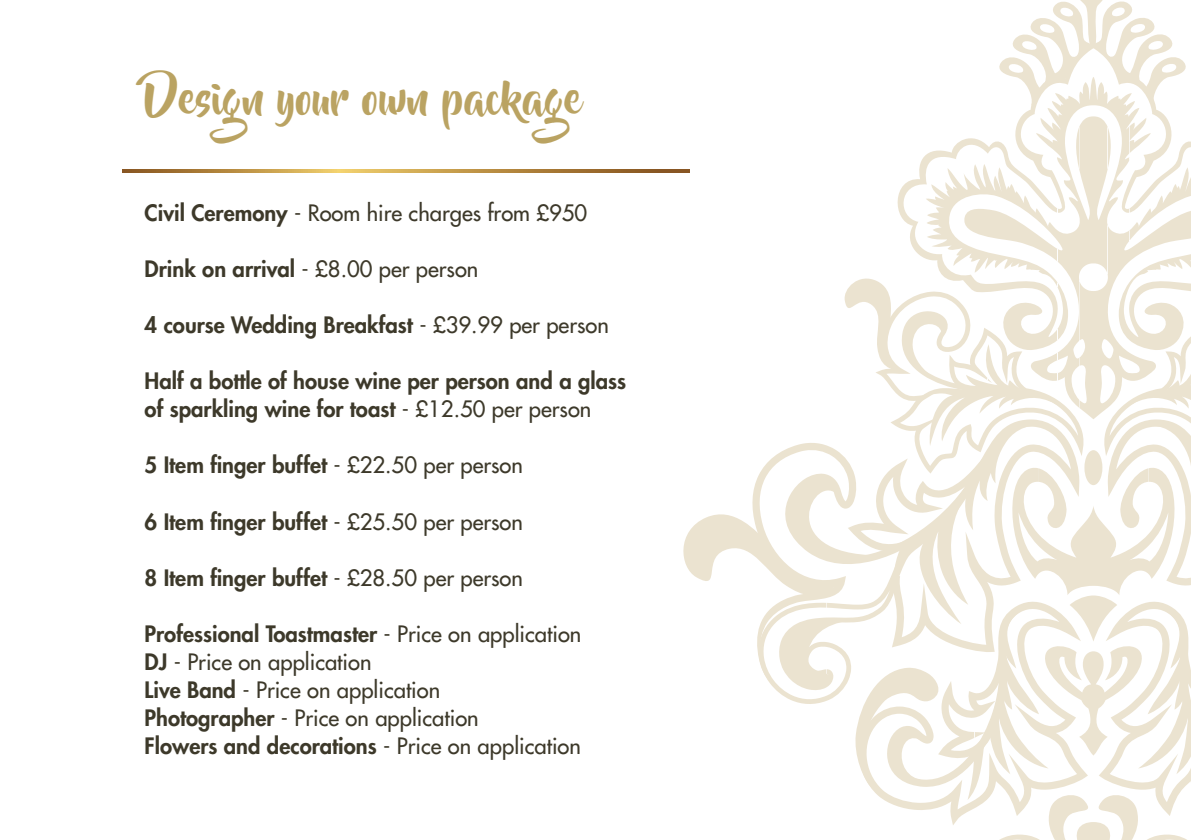
<style>
.page{position:relative;width:1191px;height:840px;background:#fff}
.page>*{position:absolute;margin:0;border:0;box-sizing:border-box;transform-origin:0 0}
.t1{font:44px "Beyond The Mountains";color:#baa362}
.t2{font:22px/28px "Futura";color:#3d392a}
.t3{font:800 22px/28px "Futura";color:#3d392a}
.s1{font-weight:800}
.s2{font-weight:400}
</style>
<div class="page">
<svg style="left:897px;top:106px;width:294px;height:166px"></svg>
<svg style="left:999px;top:0;width:187px;height:106px"></svg>
<svg style="left:683px;top:272px;width:508px;height:567px"></svg>
<svg style="left:122px;top:170px;width:567px;height:2px"></svg>
<h1 class="t1" style="left:145px;top:74px;width:438px">Design your own package</h1>
<p class="t2" style="left:145px;top:199px;width:444px"><span class="s1">Civil Ceremony</span> - Room hire charges from £950</p>
<p class="t2" style="left:145px;top:255px;width:335px"><span class="s1">Drink on arrival</span> - £8.00 per person</p>
<p class="t3" style="left:145px;top:310px;width:466px">4 course Wedding Breakfast <span class="s2">- £39.99 per person</span></p>
<p class="t3" style="left:145px;top:366px;width:483px">Half a bottle of house wine per person and a glass of sparkling wine for toast <span class="s2">- £12.50 per person</span></p>
<p class="t3" style="left:145px;top:450px;width:380px">5 Item finger buffet <span class="s2">- £22.50 per person</span></p>
<p class="t3" style="left:145px;top:506px;width:380px">6 Item finger buffet <span class="s2">- £25.50 per person</span></p>
<p class="t3" style="left:145px;top:562px;width:380px">8 Item finger buffet <span class="s2">- £28.50 per person</span></p>
<p class="t2" style="left:145px;top:619px;width:438px"><span class="s1">Professional Toastmaster</span> - Price on application <span class="s1">DJ</span> - Price on application<br><span class="s1">Live Band</span> - Price on application<br><span class="s1">Photographer</span> - Price on application<br><span class="s1">Flowers and decorations</span> - Price on application</p>
</div>
